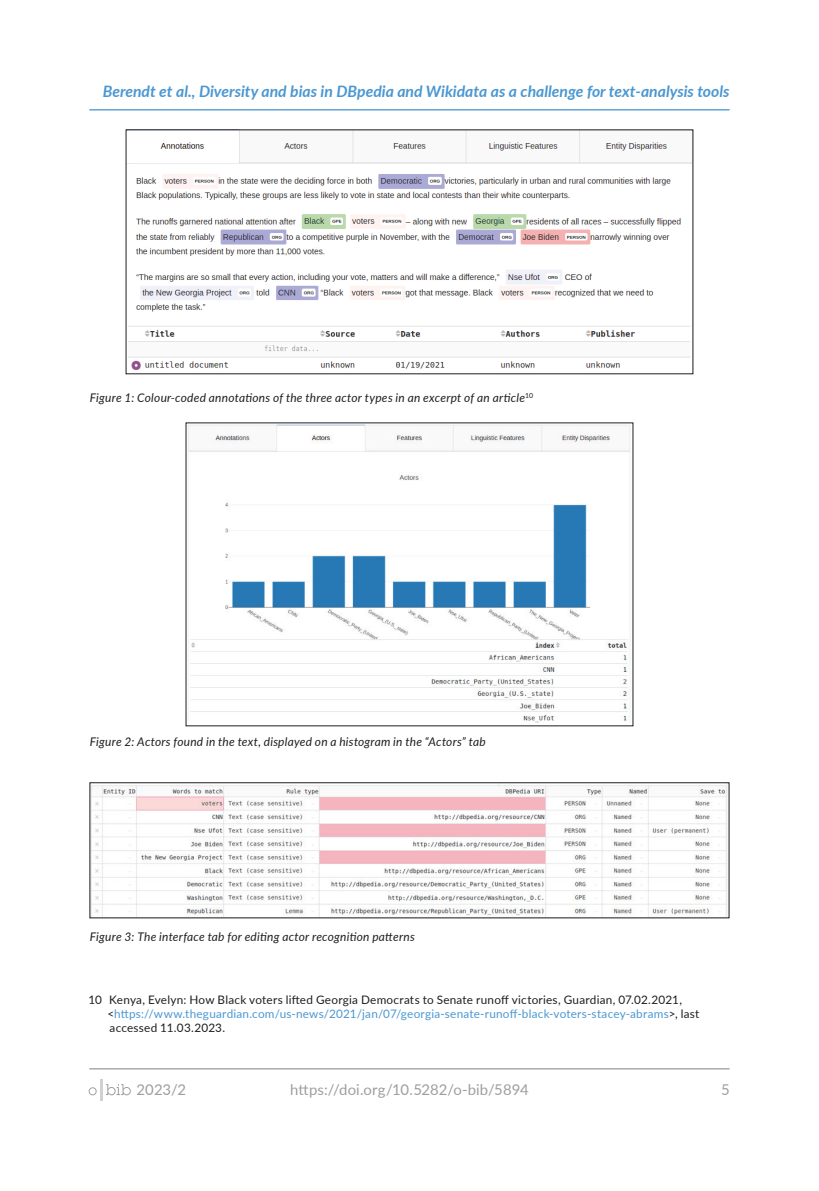
<style>
.page{position:relative;width:819px;height:1191px;background:#fff}
.page>*{position:absolute;margin:0;border:0;box-sizing:border-box;transform-origin:0 0}
.t1{font:15.75px "Lato Bold Italic 2";color:#4b97d1}
.t2{font:14.88px "Lato";letter-spacing:.005em;color:#9e9e9e}
.t3{font:14.88px "Lato Regular 6";color:#9e9e9e}
.t4{font:italic 11.9px "Lato";letter-spacing:.02em;color:#1d1e1f}
.t5{font:11.72px/14px "Lato";letter-spacing:.02em;color:#1d1e1f}
.s1{color:#4b97d1}
</style>
<div class="page">
<hr style="left:89px;top:109px;width:640px;height:1px;background:#4b97d1">
<hr style="left:89px;top:1068px;width:640px;height:1px;background:#9e9e9e">
<hr style="left:100px;top:1079px;width:3px;height:21px;background:#d1d1d1">
<svg style="left:89px;top:1087px;width:8px;height:8px"></svg>
<svg style="left:106px;top:1084px;width:25px;height:11px"></svg>
<img style="left:128px;top:132px;width:563px;height:237px">
<img style="left:188px;top:425px;width:442px;height:298px">
<img style="left:92px;top:785px;width:635px;height:131px">
<div style="left:90px;top:782px;width:639px;height:136px;border:1px solid #1d1e1f"></div>
<h1 class="t1" style="left:103px;top:80px;width:628px">Berendt et al., Diversity and bias in DBpedia and Wikidata as a challenge for text-analysis tools</h1>
<p class="t4" style="left:90px;top:389px;width:445px">Figure 1: Colour-coded annotations of the three actor types in an excerpt of an article<sup>10</sup></p>
<p class="t4" style="left:90px;top:733px;width:397px">Figure 2: Actors found in the text, displayed on a histogram in the “Actors” tab</p>
<p class="t4" style="left:90px;top:928px;width:326px">Figure 3: The interface tab for editing actor recognition patterns</p>
<p class="t5" style="left:107px;top:992px;width:593px;text-indent:-19px">10 Kenya, Evelyn: How Black voters lifted Georgia Democrats to Senate runoff victories, Guardian, 07.02.2021, &lt;<span class="s1">https://www.theguardian.com/us-news/2021/jan/07/georgia-senate-runoff-black-voters-stacey-abrams</span>&gt;, last accessed 11.03.2023.</p>
<p class="t3" style="left:136px;top:1079px;width:51px">2023/2</p>
<p class="t2" style="left:290px;top:1078px;width:240px">https://doi.org/10.5282/o-bib/5894</p>
<p class="t2" style="left:721px;top:1079px;width:10px">5</p>
</div>
